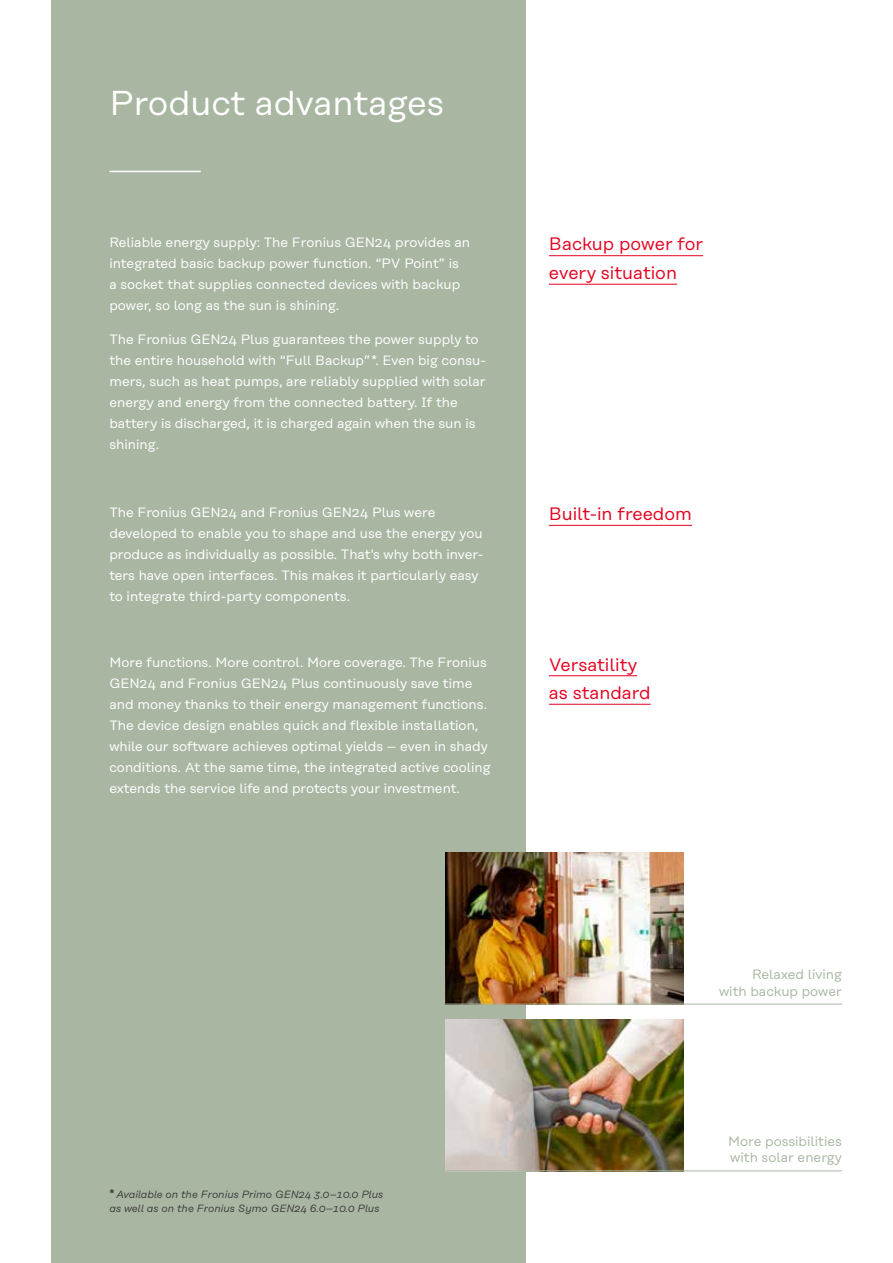
<style>
.page{position:relative;width:893px;height:1263px;background:#fff}
.page>*{position:absolute;margin:0;border:0;box-sizing:border-box;transform-origin:0 0}
.t1{font:34.5px "Rational Text";color:#fff}
.t2{font:18px/28.5px "Rational Text";color:#e40421}
.t3{font:13.5px/21px "Rational Text";color:#fff}
.t4{font:13.5px/16.5px "Rational Text";color:#a9b7a2;text-align:right}
.t5{font:italic 10.5px/13.5px "Rational Text";color:#3c3c3b}
.s1{font-weight:600;font-style:normal;font-size:12px}
</style>
<div class="page">
<div style="left:51px;top:0;width:474px;height:1263px;background:#a9b7a2"></div>
<hr style="left:549px;top:675px;width:88px;height:1px;background:#e40421">
<hr style="left:549px;top:704px;width:102px;height:1px;background:#e40421">
<hr style="left:109px;top:171px;width:92px;height:1px;background:#fff">
<hr style="left:549px;top:255px;width:154px;height:1px;background:#e40421">
<hr style="left:549px;top:284px;width:128px;height:1px;background:#e40421">
<hr style="left:549px;top:525px;width:143px;height:1px;background:#e40421">
<img style="left:445px;top:852px;width:238px;height:152px">
<hr style="left:446px;top:1004px;width:396px;height:1px;background:#a9b7a2">
<img style="left:446px;top:1019px;width:238px;height:151px">
<hr style="left:446px;top:1170px;width:396px;height:1px;background:#a9b7a2">
<h1 class="t1" style="left:109px;top:83px;width:336px">Product advantages</h1>
<p class="t3" style="left:109px;top:232px;width:362px">Reliable energy supply: The Fronius GEN24 provides an integrated basic backup power function. “PV Point” is<br>a socket that supplies connected devices with backup power, so long as the sun is shining.</p>
<p class="t3" style="left:109px;top:328px;width:378px">The Fronius GEN24 Plus guarantees the power supply to the entire household with “Full Backup” *. Even big consu&shy;mers, such as heat pumps, are reliably supplied with solar energy and energy from the connected battery. If the battery is discharged, it is charged again when the sun is shining.</p>
<p class="t3" style="left:109px;top:501px;width:375px">The Fronius GEN24 and Fronius GEN24 Plus were developed to enable you to shape and use the energy you produce as individually as possible. That's why both inver&shy;ters have open interfaces. This makes it particularly easy to integrate third-party components.</p>
<h2 class="t2" style="left:549px;top:230px;width:156px">Backup power for every situation</h2>
<h2 class="t2" style="left:549px;top:499px;width:145px">Built-in freedom</h2>
<p class="t3" style="left:109px;top:652px;width:383px">More functions. More control. More coverage. The Fronius GEN24 and Fronius GEN24 Plus continuously save time and money thanks to their energy management functions.<br>The device design enables quick and flexible installation, while our software achieves optimal yields – even in shady conditions. At the same time, the integrated active cooling extends the service life and protects your investment.</p>
<h2 class="t2" style="left:549px;top:650px;width:103px">Versatility as standard</h2>
<p class="t5" style="left:109px;top:1188px;width:275px"><span class="s1">*</span> Available on the Fronius Primo GEN24 3.0–10.0 Plus as well as on the Fronius Symo GEN24 6.0–10.0 Plus</p>
<p class="t4" style="left:719px;top:966px;width:124px">Relaxed living<br>with backup power</p>
<p class="t4" style="left:728px;top:1133px;width:115px;text-align:left">More possibilities with solar energy</p>
</div>
